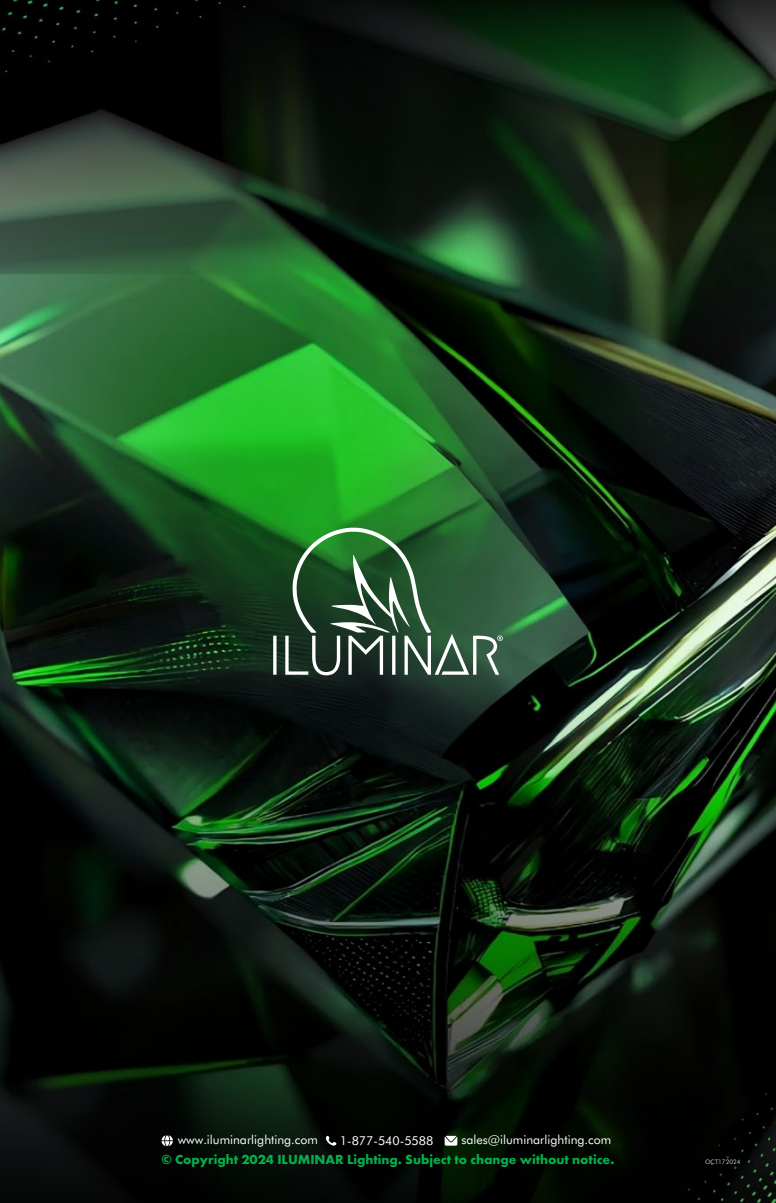
<style>
.page{position:relative;width:776px;height:1203px;background:#fff}
.page>*{position:absolute;margin:0;border:0;box-sizing:border-box;transform-origin:0 0}
.t1{font:700 13.62px "Futura PT";color:#04af4b}
.t2{font:12.25px "Futura BT";color:#fff}
.t3{font:6.25px "Futura BT";color:#cbcbcb}
</style>
<div class="page">
<img style="left:0;top:0;width:775px;height:1203px">
<svg style="left:444px;top:1136px;width:13px;height:9px"></svg>
<svg style="left:161px;top:1135px;width:12px;height:11px"></svg>
<svg style="left:325px;top:1136px;width:11px;height:10px"></svg>
<svg style="left:273px;top:636px;width:3px;height:39px"></svg>
<svg style="left:285px;top:528px;width:217px;height:147px;background:#3e6647"></svg>
<p class="t2" style="left:178px;top:1132px;width:142px">www.iluminarlighting.com</p>
<p class="t2" style="left:339px;top:1133px;width:95px">1-877-540-5588</p>
<p class="t2" style="left:461px;top:1132px;width:151px">sales@iluminarlighting.com</p>
<p class="t1" style="left:161px;top:1151px;width:454px">© Copyright 2024 ILUMINAR Lighting. Subject to change without notice.</p>
<p class="t3" style="left:704px;top:1158px;width:37px">OCT172024</p>
</div>
